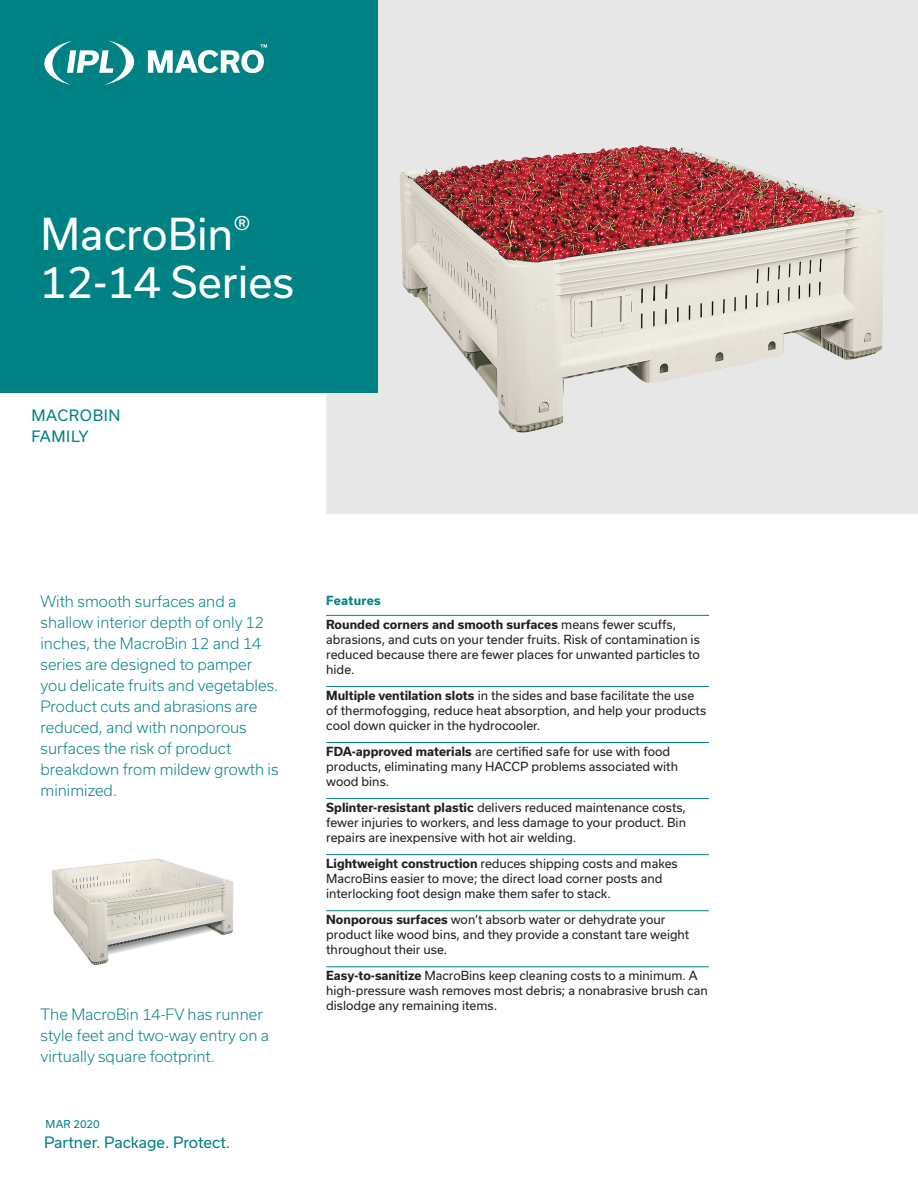
<style>
.page{position:relative;width:918px;height:1188px;background:#fff}
.page>*{position:absolute;margin:0;border:0;box-sizing:border-box;transform-origin:0 0}
.Product_title{font:42px/48px "Usual";color:#fff}
.IPL_PullPara{font:300 15px/21px "Usual";color:#008183}
.IPL_PullPara-2{font:15px "Usual";color:#008183}
.IPL_DocSubhead{font:15px/21px "Usual";letter-spacing:.04em;color:#008183}
.IPL_Rules{font:12px/15px "Usual";color:#231f20}
.IPL_FeatureHead{font:700 12px "Usual";letter-spacing:.025em;color:#008183}
.t1{font:10.5px "Usual";color:#008183}
.s1{font-size:37.5px}
.s2{font-weight:700}
</style>
<div class="page">
<div style="left:326px;top:0;width:592px;height:513px;background:#e7e7e8"></div>
<div style="left:0;top:0;width:377px;height:393px;background:#008183"></div>
<svg style="left:44px;top:40px;width:91px;height:45px"></svg>
<svg style="left:148px;top:44px;width:119px;height:29px"></svg>
<hr style="left:326px;top:615px;width:383px;height:1px;background:#008183">
<hr style="left:326px;top:686px;width:383px;height:1px;background:#008183">
<hr style="left:326px;top:742px;width:383px;height:1px;background:#008183">
<hr style="left:326px;top:798px;width:383px;height:1px;background:#008183">
<hr style="left:326px;top:854px;width:383px;height:1px;background:#008183">
<hr style="left:326px;top:910px;width:383px;height:1px;background:#008183">
<hr style="left:326px;top:967px;width:383px;height:1px;background:#008183">
<img style="left:399px;top:145px;width:485px;height:288px">
<img style="left:52px;top:858px;width:182px;height:107px">
<p class="Product_title" style="left:40px;top:210px;width:255px">MacroBin<span class="s1">®<br></span>12-14 Series</p>
<p class="IPL_DocSubhead" style="left:31px;top:405px;width:90px">MACROBIN<br>FAMILY</p>
<p class="IPL_PullPara" style="left:40px;top:591px;width:240px">With smooth surfaces and a shallow interior depth of only 12 inches, the MacroBin 12 and 14 series are designed to pamper you delicate fruits and vegetables.<br>Product cuts and abrasions are reduced, and with nonporous surfaces the risk of product breakdown from mildew growth is minimized.</p>
<p class="IPL_PullPara" style="left:40px;top:1004px;width:230px">The MacroBin 14-FV has runner style feet and two-way entry on a virtually square footprint.</p>
<p class="t1" style="left:46px;top:1118px;width:56px">MAR 2020</p>
<p class="IPL_PullPara-2" style="left:44px;top:1134px;width:188px">Partner. Package. Protect.</p>
<p class="IPL_FeatureHead" style="left:326px;top:593px;width:56px">Features</p>
<p class="IPL_Rules" style="left:326px;top:617px;width:375px"><span class="s2">Rounded corners and smooth surfaces</span> means fewer scuffs, abrasions, and cuts on your tender fruits. Risk of contamination is reduced because there are fewer places for unwanted particles to hide.</p>
<p class="IPL_Rules" style="left:326px;top:688px;width:381px"><span class="s2">Multiple ventilation slots</span> in the sides and base facilitate the use of thermofogging, reduce heat absorption, and help your products cool down quicker in the hydrocooler.</p>
<p class="IPL_Rules" style="left:326px;top:744px;width:353px"><span class="s2">FDA-approved materials</span> are certified safe for use with food products, eliminating many HACCP problems associated with wood bins.</p>
<p class="IPL_Rules" style="left:326px;top:800px;width:361px;text-align:justify"><span class="s2">Splinter-resistant plastic</span> delivers reduced maintenance costs, fewer injuries to workers, and less damage to your product. Bin repairs are inexpensive with hot air welding.</p>
<p class="IPL_Rules" style="left:326px;top:856px;width:353px"><span class="s2">Lightweight construction</span> reduces shipping costs and makes<br>MacroBins easier to move; the direct load corner posts and interlocking foot design make them safer to stack.</p>
<p class="IPL_Rules" style="left:326px;top:912px;width:365px"><span class="s2">Nonporous surfaces</span> won’t absorb water or dehydrate your product like wood bins, and they provide a constant tare weight throughout their use.</p>
<p class="IPL_Rules" style="left:326px;top:968px;width:383px"><span class="s2">Easy-to-sanitize</span> MacroBins keep cleaning costs to a minimum. A high-pressure wash removes most debris; a nonabrasive brush can dislodge any remaining items.</p>
</div>
